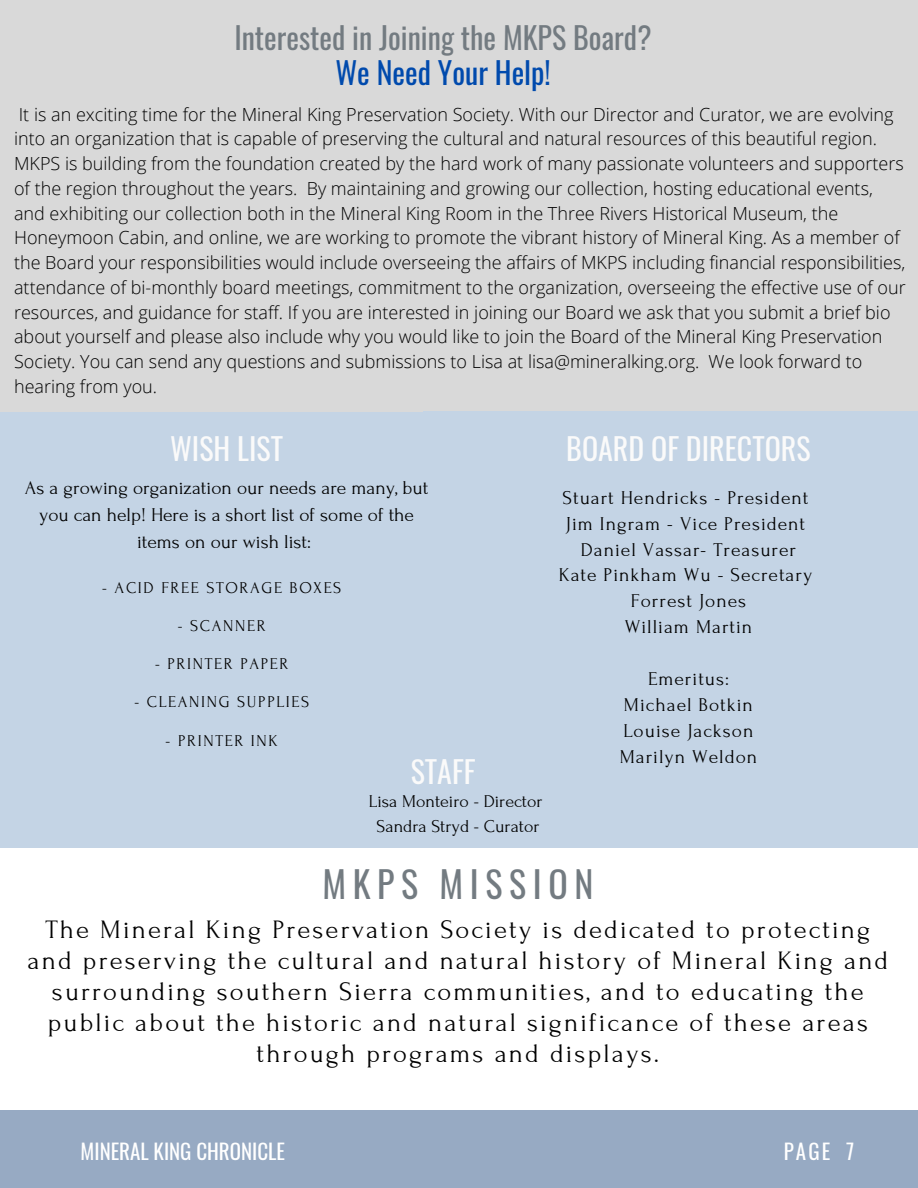
<style>
.page{position:relative;width:918px;height:1188px;background:#fff}
.page>*{position:absolute;margin:0;border:0;box-sizing:border-box;transform-origin:0 0}
.t1{font:36px "Oswald";letter-spacing:.185em;color:#737b81}
.t2{font:30px "Oswald";color:#737b81}
.t3{font:30px "Oswald";color:#fafafa}
.t4{font:30px "Oswald";color:#004aad}
.t5{font:26.55px/31px "Forum";letter-spacing:.08em;color:#000;text-align:center}
.t6{font:21px "Oswald";color:#fff}
.t7{font:19.5px/25.8px "Forum";letter-spacing:.05em;color:#000;text-align:center}
.t8{font:19.5px/27px "Forum";color:#000;text-align:center}
.t9{font:300 18px/24.8px "Open Sans";color:#000}
.t10{font:18px/24.8px "Forum";color:#000;text-align:center}
.t11{font:16.5px "Forum";letter-spacing:.1em;color:#000}
</style>
<div class="page">
<div style="left:0;top:1110px;width:918px;height:78px;background:#97aac3"></div>
<div style="left:0;top:411px;width:442px;height:436px;background:#c4d4e5"></div>
<div style="left:0;top:0;width:918px;height:412px;background:#d9d9d9"></div>
<div style="left:423px;top:411px;width:494px;height:436px;background:#c4d4e5"></div>
<h2 class="t2" style="left:234px;top:11px;width:419px">Interested in Joining the MKPS Board?</h2>
<h2 class="t4" style="left:335px;top:46px;width:217px">We Need Your Help!</h2>
<p class="t9" style="left:14px;top:101px;width:893px">It is an exciting time for the Mineral King Preservation Society. With our Director and Curator, we are evolving into an organization that is capable of preserving the cultural and natural resources of this beautiful region.<br>MKPS is building from the foundation created by the hard work of many passionate volunteers and supporters of the region throughout the years. By maintaining and growing our collection, hosting educational events, and exhibiting our collection both in the Mineral King Room in the Three Rivers Historical Museum, the Honeymoon Cabin, and online, we are working to promote the vibrant history of Mineral King. As a member of the Board your responsibilities would include overseeing the affairs of MKPS including financial responsibilities, attendance of bi-monthly board meetings, commitment to the organization, overseeing the effective use of our resources, and guidance for staff. If you are interested in joining our Board we ask that you submit a brief bio about yourself and please also include why you would like to join the Board of the Mineral King Preservation Society. You can send any questions and submissions to Lisa at lisa@mineralking.org. We look forward to hearing from you.</p>
<h2 class="t3" style="left:170px;top:422px;width:115px">WISH LIST</h2>
<h2 class="t3" style="left:566px;top:422px;width:246px">BOARD OF DIRECTORS</h2>
<p class="t8" style="left:25px;top:474px;width:405px">As a growing organization our needs are many, but you can help! Here is a short list of some of the items on our wish list:</p>
<p class="t7" style="left:559px;top:485px;width:255px">Stuart Hendricks - President<br>Jim Ingram - Vice President<br>Daniel Vassar- Treasurer<br>Kate Pinkham Wu - Secretary<br>Forrest Jones<br>William Martin</p>
<p class="t7" style="left:620px;top:666px;width:139px">Emeritus:<br>Michael Botkin<br>Louise Jackson<br>Marilyn Weldon</p>
<p class="t11" style="left:102px;top:578px;width:241px">- ACID FREE STORAGE BOXES</p>
<p class="t11" style="left:178px;top:617px;width:90px">- SCANNER</p>
<p class="t11" style="left:155px;top:655px;width:135px">- PRINTER PAPER</p>
<p class="t11" style="left:134px;top:693px;width:176px">- CLEANING SUPPLIES</p>
<p class="t11" style="left:166px;top:731px;width:114px">- PRINTER INK</p>
<h2 class="t3" style="left:411px;top:745px;width:66px">STAFF</h2>
<p class="t10" style="left:369px;top:789px;width:175px">Lisa Monteiro - Director<br>Sandra Stryd - Curator</p>
<h1 class="t1" style="left:322px;top:852px;width:273px">MKPS MISSION</h1>
<p class="t5" style="left:28px;top:914px;width:862px">The Mineral King Preservation Society is dedicated to protecting and preserving the cultural and natural history of Mineral King and surrounding southern Sierra communities, and to educating the public about the historic and natural significance of these areas through programs and displays.</p>
<p class="t6" style="left:81px;top:1133px;width:206px">MINERAL KING CHRONICLE</p>
<p class="t6" style="left:784px;top:1132px;width:72px">PAGE 7</p>
</div>
